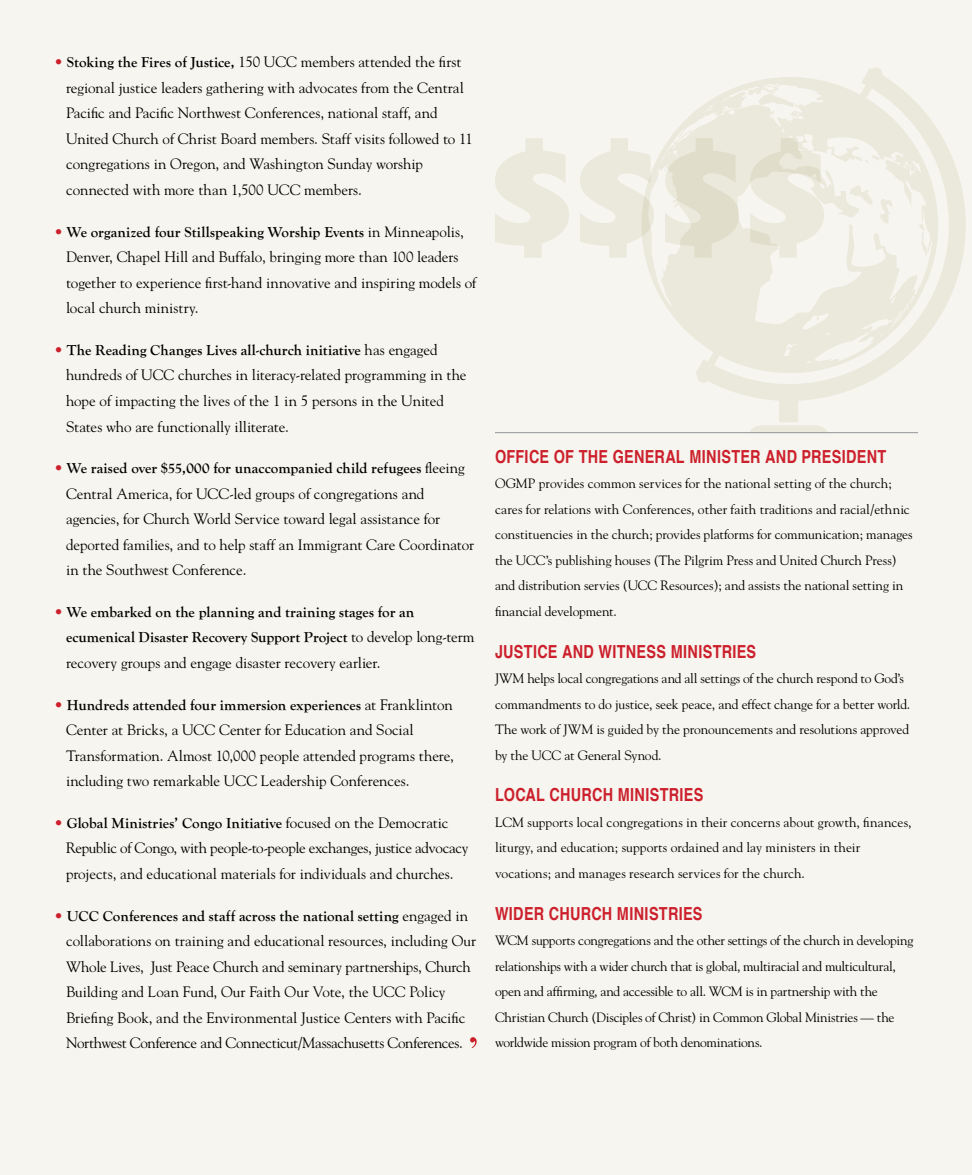
<style>
.page{position:relative;width:972px;height:1175px;background:#fff}
.page>*{position:absolute;margin:0;border:0;box-sizing:border-box;transform-origin:0 0}
.t1{font:700 18px "Helvetica";letter-spacing:.02em;color:#cc202c;scale:.8 1}
.t2{font:15px/25.5px "Goudy";letter-spacing:-.005em;color:#000}
.t3{font:700 15px/25.5px "Goudy Old Style T";letter-spacing:.005em;color:#000}
.t4{font:13.5px/25.5px "Goudy";letter-spacing:-.01em;color:#000}
.s1{color:#cc202c}
.s2{font-family:"Goudy Old Style T";font-weight:700}
.s3{font-family:"Goudy";font-weight:400;color:#cc202c}
.s4{font-family:"Goudy";font-weight:400}
</style>
<div class="page">
<div style="left:0;top:0;width:972px;height:1174px;background:#f6f5ef"></div>
<svg style="left:470px;top:1037px;width:7px;height:11px"></svg>
<svg style="left:645px;top:67px;width:321px;height:365px"></svg>
<svg style="left:665px;top:138px;width:74px;height:120px"></svg>
<svg style="left:750px;top:138px;width:74px;height:120px"></svg>
<svg style="left:580px;top:138px;width:74px;height:120px"></svg>
<svg style="left:495px;top:138px;width:74px;height:120px"></svg>
<hr style="left:495px;top:432px;width:423px;height:1px;background:#939598">
<p class="t2" style="left:66px;top:49px;width:409px;text-indent:-12px"><span class="s1">•</span> <span class="s2">Stoking the Fires of Justice,</span> 150 UCC members attended the first regional justice leaders gathering with advocates from the Central Pacific and Pacific Northwest Conferences, national staff, and United Church of Christ Board members. Staff visits followed to 11 congregations in Oregon, and Washington Sunday worship connected with more than 1,500 UCC members.</p>
<p class="t3" style="left:54px;top:219px;width:411px"><span class="s3">•</span> We organized four Stillspeaking Worship Events <span class="s4">in Minneapolis,</span></p>
<p class="t2" style="left:66px;top:244px;width:412px">Denver, Chapel Hill and Buffalo, bringing more than 100 leaders together to experience first-hand innovative and inspiring models of local church ministry.</p>
<p class="t3" style="left:54px;top:337px;width:385px"><span class="s3">•</span> The Reading Changes Lives all-church initiative <span class="s4">has engaged</span></p>
<p class="t2" style="left:66px;top:362px;width:402px">hundreds of UCC churches in literacy-related programming in the hope of impacting the lives of the 1 in 5 persons in the United<br>States who are functionally illiterate.</p>
<p class="t3" style="left:54px;top:456px;width:412px"><span class="s3">•</span> We raised over $55,000 for unaccompanied child refugees <span class="s4">fleeing</span></p>
<p class="t2" style="left:66px;top:480px;width:410px">Central America, for UCC-led groups of congregations and agencies, for Church World Service toward legal assistance for deported families, and to help staff an Immigrant Care Coordinator in the Southwest Conference.</p>
<p class="t3" style="left:66px;top:599px;width:410px;text-indent:-12px"><span class="s3">•</span> We embarked on the planning and training stages for an ecumenical Disaster Recovery Support Project <span class="s4">to develop long-term</span></p>
<p class="t2" style="left:66px;top:650px;width:316px">recovery groups and engage disaster recovery earlier.</p>
<p class="t3" style="left:54px;top:692px;width:400px"><span class="s3">•</span> Hundreds attended four immersion experiences <span class="s4">at Franklinton</span></p>
<p class="t2" style="left:66px;top:717px;width:390px">Center at Bricks, a UCC Center for Education and Social<br>Transformation. Almost 10,000 people attended programs there, including two remarkable UCC Leadership Conferences.</p>
<p class="t3" style="left:54px;top:810px;width:396px"><span class="s3">•</span> Global Ministries’ Congo Initiative <span class="s4">focused on the Democratic</span></p>
<p class="t2" style="left:66px;top:835px;width:404px">Republic of Congo, with people-to-people exchanges, justice advocacy projects, and educational materials for individuals and churches.</p>
<p class="t3" style="left:54px;top:903px;width:416px"><span class="s3">•</span> UCC Conferences and staff across the national setting <span class="s4">engaged in</span></p>
<p class="t2" style="left:66px;top:928px;width:412px">collaborations on training and educational resources, including Our Whole Lives, Just Peace Church and seminary partnerships, Church Building and Loan Fund, Our Faith Our Vote, the UCC Policy Briefing Book, and the Environmental Justice Centers with Pacific Northwest Conference and Connecticut/Massachusetts Conferences.</p>
<p class="t1" style="left:495px;top:442px;width:491px">OFFICE OF THE GENERAL MINISTER AND PRESIDENT</p>
<p class="t4" style="left:495px;top:471px;width:419px">OGMP provides common services for the national setting of the church; cares for relations with Conferences, other faith traditions and racial/ethnic constituencies in the church; provides platforms for communication; manages the UCC’s publishing houses (The Pilgrim Press and United Church Press) and distribution servies (UCC Resources); and assists the national setting in financial development.</p>
<p class="t1" style="left:495px;top:636px;width:328px">JUSTICE AND WITNESS MINISTRIES</p>
<p class="t4" style="left:495px;top:665px;width:417px">JWM helps local congregations and all settings of the church respond to God’s commandments to do justice, seek peace, and effect change for a better world.<br>The work of JWM is guided by the pronouncements and resolutions approved by the UCC at General Synod.</p>
<p class="t1" style="left:495px;top:780px;width:262px">LOCAL CHURCH MINISTRIES</p>
<p class="t4" style="left:495px;top:809px;width:418px">LCM supports local congregations in their concerns about growth, finances, liturgy, and education; supports ordained and lay ministers in their vocations; and manages research services for the church.</p>
<p class="t1" style="left:495px;top:898px;width:261px">WIDER CHURCH MINISTRIES</p>
<p class="t4" style="left:495px;top:927px;width:420px">WCM supports congregations and the other settings of the church in developing relationships with a wider church that is global, multiracial and multicultural, open and affirming, and accessible to all. WCM is in partnership with the Christian Church (Disciples of Christ) in Common Global Ministries — the worldwide mission program of both denominations.</p>
</div>
